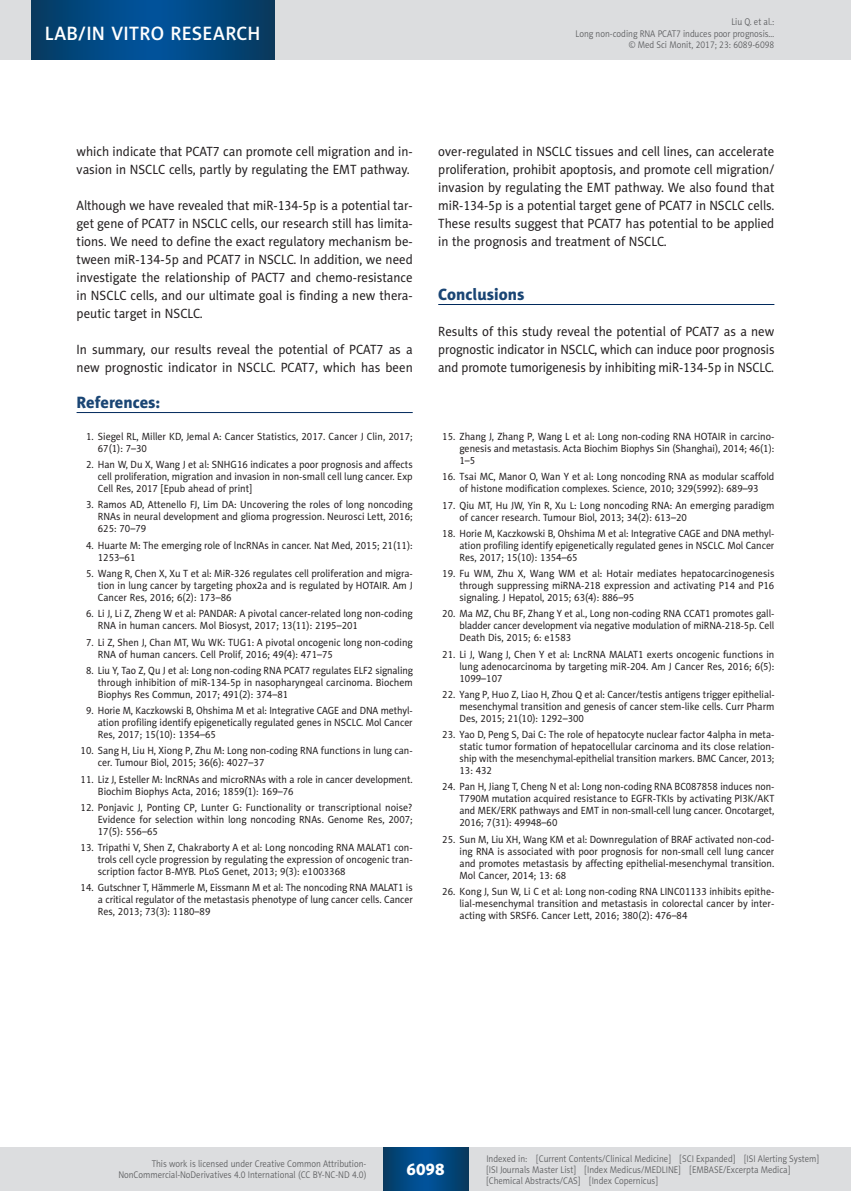
<style>
.page{position:relative;width:851px;height:1191px;background:#fff}
.page>*{position:absolute;margin:0;border:0;box-sizing:border-box;transform-origin:0 0}
.t1{font:19.5px "Naomi Sans EFN Medium";letter-spacing:.015em;color:#fff}
.MSM_Headline_1{font:16.5px "Naomi Sans EFN Heavy";color:#1a4574}
.MSM_Referencje_Tytul{font:16.5px "Naomi Sans EFN Heavy";color:#1a4574}
.t2{font:16.5px "Naomi Sans EFN Heavy";color:#fff}
.MSM_Body{font:13.5px/18px "Naomi Sans EFN";color:#231f20;scale:.95 1}
.MSM_Body-2{font:13.5px/18px "Naomi Sans EFN";color:#231f20;text-align:justify;scale:.94 1}
.MSM_Referencje_punkt{font:10.5px/12px "Naomi Sans EFN";color:#231f20;text-align:justify;scale:.95 1}
.MSM_Referencje_punkt-2{font:10.5px/12px "Naomi Sans EFN";color:#231f20;text-align:justify;scale:.94 1}
.t3{font:9.75px/11.2px "Naomi Sans EFN Light";color:#57585a;text-align:right;scale:.9 1}
</style>
<div class="page">
<hr style="left:438px;top:304px;width:336px;height:1px;background:#00295c">
<hr style="left:77px;top:412px;width:335px;height:1px;background:#00295c">
<div style="left:0;top:1148px;width:850px;height:43px;background:#dcdddf"></div>
<svg style="left:383px;top:1147px;width:85px;height:43px"></svg>
<div style="left:0;top:0;width:850px;height:60px;background:#dcdddf"></div>
<svg style="left:32px;top:0;width:242px;height:60px"></svg>
<h1 class="t1" style="left:45px;top:22px;width:217px">LAB/IN VITRO RESEARCH</h1>
<p class="t3" style="left:575px;top:16px;width:222px">Liu Q. et al.:<br>Long non-coding RNA PCAT7 induces poor prognosis… © Med Sci Monit, 2017; 23: 6089-6098</p>
<p class="MSM_Body" style="left:77px;top:142px;width:355px">which indicate that PCAT7 can promote cell migration and in&shy;vasion in NSCLC cells, partly by regulating the EMT pathway.</p>
<p class="MSM_Body-2" style="left:77px;top:196px;width:359px">Although we have revealed that miR-134-5p is a potential tar&shy;get gene of PCAT7 in NSCLC cells, our research still has limita&shy;tions. We need to define the exact regulatory mechanism be&shy;tween miR-134-5p and PCAT7 in NSCLC. In addition, we need investigate the relationship of PACT7 and chemo-resistance in NSCLC cells, and our ultimate goal is finding a new thera&shy;peutic target in NSCLC.</p>
<p class="MSM_Body" style="left:77px;top:340px;width:355px">In summary, our results reveal the potential of PCAT7 as a new prognostic indicator in NSCLC. PCAT7, which has been</p>
<p class="MSM_Referencje_Tytul" style="left:77px;top:392px;width:85px">References:</p>
<p class="MSM_Referencje_punkt" style="left:98px;top:430px;width:333px;text-indent:-12px">1. Siegel RL, Miller KD, Jemal A: Cancer Statistics, 2017. Cancer J Clin, 2017;<br>67(1): 7–30</p>
<p class="MSM_Referencje_punkt" style="left:98px;top:459px;width:333px;text-indent:-12px">2. Han W, Du X, Wang J et al: SNHG16 indicates a poor prognosis and affects cell proliferation, migration and invasion in non-small cell lung cancer. Exp Cell Res, 2017 [Epub ahead of print]</p>
<p class="MSM_Referencje_punkt" style="left:98px;top:499px;width:333px;text-indent:-12px">3. Ramos AD, Attenello FJ, Lim DA: Uncovering the roles of long noncoding RNAs in neural development and glioma progression. Neurosci Lett, 2016; 625: 70–79</p>
<p class="MSM_Referencje_punkt" style="left:98px;top:539px;width:333px;text-indent:-12px">4. Huarte M: The emerging role of lncRNAs in cancer. Nat Med, 2015; 21(11):<br>1253–61</p>
<p class="MSM_Referencje_punkt" style="left:98px;top:567px;width:333px;text-indent:-12px">5. Wang R, Chen X, Xu T et al: MiR-326 regulates cell proliferation and migra&shy;tion in lung cancer by targeting phox2a and is regulated by HOTAIR. Am J Cancer Res, 2016; 6(2): 173–86</p>
<p class="MSM_Referencje_punkt" style="left:98px;top:608px;width:333px;text-indent:-12px">6. Li J, Li Z, Zheng W et al: PANDAR: A pivotal cancer-related long non-coding<br>RNA in human cancers. Mol Biosyst, 2017; 13(11): 2195–201</p>
<p class="MSM_Referencje_punkt" style="left:98px;top:636px;width:333px;text-indent:-12px">7. Li Z, Shen J, Chan MT, Wu WK: TUG1: A pivotal oncogenic long non-coding<br>RNA of human cancers. Cell Prolif, 2016; 49(4): 471–75</p>
<p class="MSM_Referencje_punkt-2" style="left:98px;top:664px;width:336px;text-indent:-12px">8. Liu Y, Tao Z, Qu J et al: Long non-coding RNA PCAT7 regulates ELF2 signaling through inhibition of miR-134-5p in nasopharyngeal carcinoma. Biochem Biophys Res Commun, 2017; 491(2): 374–81</p>
<p class="MSM_Referencje_punkt-2" style="left:98px;top:704px;width:336px;text-indent:-12px">9. Horie M, Kaczkowski B, Ohshima M et al: Integrative CAGE and DNA methyl&shy;ation profiling identify epigenetically regulated genes in NSCLC. Mol Cancer Res, 2017; 15(10): 1354–65</p>
<p class="MSM_Referencje_punkt" style="left:98px;top:745px;width:333px;text-indent:-17px">10. Sang H, Liu H, Xiong P, Zhu M: Long non-coding RNA functions in lung can&shy;cer. Tumour Biol, 2015; 36(6): 4027–37</p>
<p class="MSM_Referencje_punkt-2" style="left:98px;top:773px;width:336px;text-indent:-17px">11. Liz J, Esteller M: lncRNAs and microRNAs with a role in cancer development.<br>Biochim Biophys Acta, 2016; 1859(1): 169–76</p>
<p class="MSM_Referencje_punkt" style="left:98px;top:801px;width:333px;text-indent:-17px">12. Ponjavic J, Ponting CP, Lunter G: Functionality or transcriptional noise?<br>Evidence for selection within long noncoding RNAs. Genome Res, 2007; 17(5): 556–65</p>
<p class="MSM_Referencje_punkt" style="left:98px;top:841px;width:333px;text-indent:-17px">13. Tripathi V, Shen Z, Chakraborty A et al: Long noncoding RNA MALAT1 con&shy;trols cell cycle progression by regulating the expression of oncogenic tran&shy;scription factor B-MYB. PLoS Genet, 2013; 9(3): e1003368</p>
<p class="MSM_Referencje_punkt-2" style="left:98px;top:882px;width:336px;text-indent:-17px">14. Gutschner T, Hämmerle M, Eissmann M et al: The noncoding RNA MALAT1 is a critical regulator of the metastasis phenotype of lung cancer cells. Cancer Res, 2013; 73(3): 1180–89</p>
<p class="MSM_Body" style="left:438px;top:142px;width:355px;text-align:justify">over-regulated in NSCLC tissues and cell lines, can accelerate proliferation, prohibit apoptosis, and promote cell migration/ invasion by regulating the EMT pathway. We also found that miR-134-5p is a potential target gene of PCAT7 in NSCLC cells.<br>These results suggest that PCAT7 has potential to be applied in the prognosis and treatment of NSCLC.</p>
<p class="MSM_Headline_1" style="left:438px;top:284px;width:88px">Conclusions</p>
<p class="MSM_Body" style="left:438px;top:322px;width:355px;text-align:justify">Results of this study reveal the potential of PCAT7 as a new prognostic indicator in NSCLC, which can induce poor prognosis and promote tumorigenesis by inhibiting miR-134-5p in NSCLC.</p>
<p class="MSM_Referencje_punkt" style="left:459px;top:430px;width:333px;text-indent:-17px">15. Zhang J, Zhang P, Wang L et al: Long non-coding RNA HOTAIR in carcino&shy;genesis and metastasis. Acta Biochim Biophys Sin (Shanghai), 2014; 46(1):<br>1–5</p>
<p class="MSM_Referencje_punkt" style="left:442px;top:471px;width:351px;text-align:center">16. Tsai MC, Manor O, Wan Y et al: Long noncoding RNA as modular scaffold of histone modification complexes. Science, 2010; 329(5992): 689–93</p>
<p class="MSM_Referencje_punkt" style="left:459px;top:499px;width:333px;text-indent:-17px">17. Qiu MT, Hu JW, Yin R, Xu L: Long noncoding RNA: An emerging paradigm of cancer research. Tumour Biol, 2013; 34(2): 613–20</p>
<p class="MSM_Referencje_punkt-2" style="left:459px;top:527px;width:336px;text-indent:-17px">18. Horie M, Kaczkowski B, Ohshima M et al: Integrative CAGE and DNA methyl&shy;ation profiling identify epigenetically regulated genes in NSCLC. Mol Cancer Res, 2017; 15(10): 1354–65</p>
<p class="MSM_Referencje_punkt" style="left:459px;top:567px;width:333px;text-indent:-17px">19. Fu WM, Zhu X, Wang WM et al: Hotair mediates hepatocarcinogenesis through suppressing miRNA-218 expression and activating P14 and P16 signaling. J Hepatol, 2015; 63(4): 886–95</p>
<p class="MSM_Referencje_punkt" style="left:459px;top:608px;width:333px;text-indent:-17px">20. Ma MZ, Chu BF, Zhang Y et al., Long non-coding RNA CCAT1 promotes gall&shy;bladder cancer development via negative modulation of miRNA-218-5p. Cell Death Dis, 2015; 6: e1583</p>
<p class="MSM_Referencje_punkt" style="left:459px;top:648px;width:333px;text-indent:-17px">21. Li J, Wang J, Chen Y et al: LncRNA MALAT1 exerts oncogenic functions in lung adenocarcinoma by targeting miR-204. Am J Cancer Res, 2016; 6(5):<br>1099–107</p>
<p class="MSM_Referencje_punkt-2" style="left:459px;top:688px;width:336px;text-indent:-17px">22. Yang P, Huo Z, Liao H, Zhou Q et al: Cancer/testis antigens trigger epithelial&shy;mesenchymal transition and genesis of cancer stem-like cells. Curr Pharm Des, 2015; 21(10): 1292–300</p>
<p class="MSM_Referencje_punkt" style="left:459px;top:728px;width:333px;text-indent:-17px">23. Yao D, Peng S, Dai C: The role of hepatocyte nuclear factor 4alpha in meta&shy;static tumor formation of hepatocellular carcinoma and its close relation&shy;ship with the mesenchymal-epithelial transition markers. BMC Cancer, 2013; 13: 432</p>
<p class="MSM_Referencje_punkt-2" style="left:459px;top:781px;width:336px;text-indent:-17px">24. Pan H, Jiang T, Cheng N et al: Long non-coding RNA BC087858 induces non-T790M mutation acquired resistance to EGFR-TKIs by activating PI3K/AKT and MEK/ERK pathways and EMT in non-small-cell lung cancer. Oncotarget, 2016; 7(31): 49948–60</p>
<p class="MSM_Referencje_punkt-2" style="left:459px;top:833px;width:336px;text-indent:-17px">25. Sun M, Liu XH, Wang KM et al: Downregulation of BRAF activated non-cod&shy;ing RNA is associated with poor prognosis for non-small cell lung cancer and promotes metastasis by affecting epithelial-mesenchymal transition.<br>Mol Cancer, 2014; 13: 68</p>
<p class="MSM_Referencje_punkt" style="left:459px;top:885px;width:333px;text-indent:-17px">26. Kong J, Sun W, Li C et al: Long non-coding RNA LINC01133 inhibits epithe&shy;lial-mesenchymal transition and metastasis in colorectal cancer by inter&shy;acting with SRSF6. Cancer Lett, 2016; 380(2): 476–84</p>
<p class="t3" style="left:118px;top:1158px;width:277px">This work is licensed under Creative Common Attribution-<br>NonCommercial-NoDerivatives 4.0 International (CC BY-NC-ND 4.0)</p>
<h2 class="t2" style="left:406px;top:1159px;width:40px">6098</h2>
<p class="t3" style="left:486px;top:1152px;width:371px;text-align:left">Indexed in: [Current Contents/Clinical Medicine] [SCI Expanded] [ISI Alerting System] [ISI Journals Master List] [Index Medicus/MEDLINE] [EMBASE/Excerpta Medica] [Chemical Abstracts/CAS] [Index Copernicus]</p>
</div>
